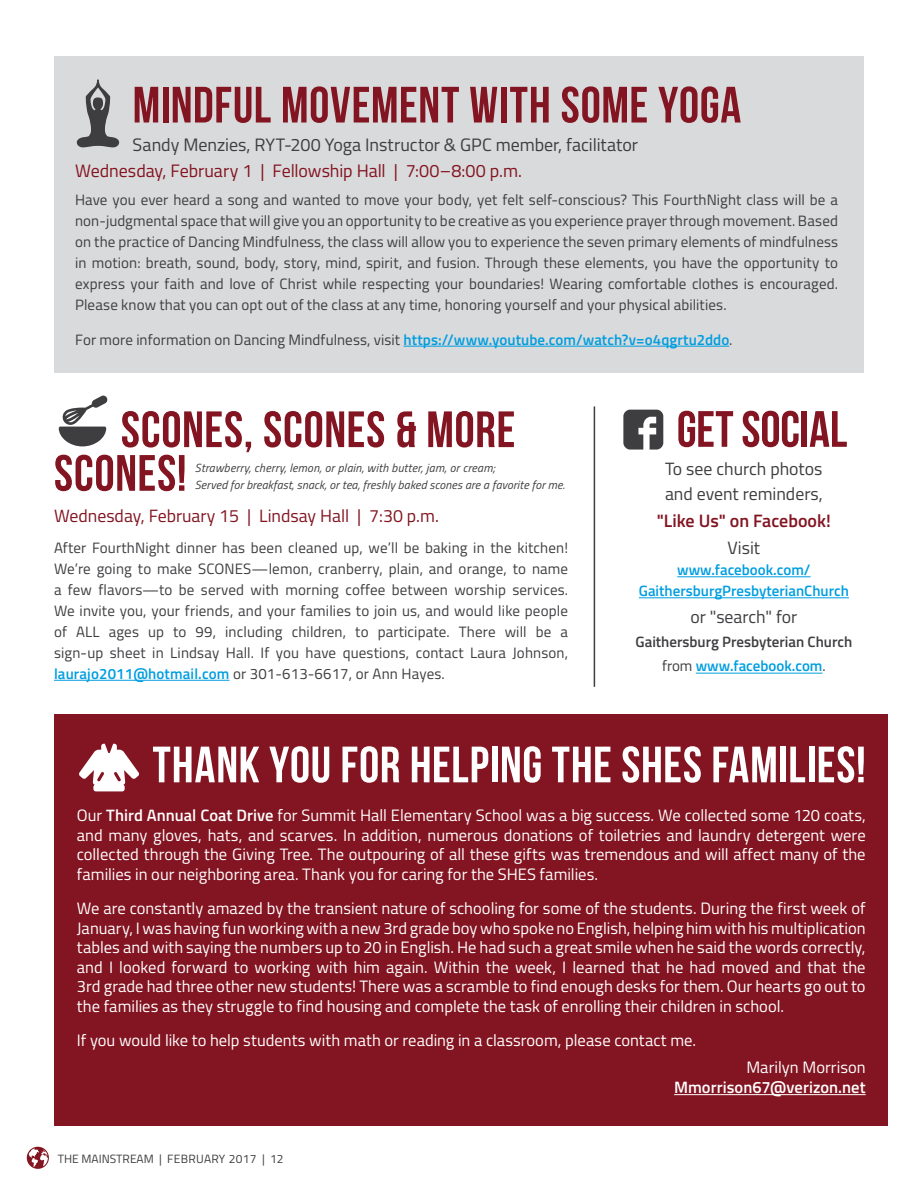
<style>
.page{position:relative;width:918px;height:1188px;background:#fff}
.page>*{position:absolute;margin:0;border:0;box-sizing:border-box;transform-origin:0 0}
.t1{font:51px/43.7px "Bebas Neue";letter-spacing:.01em;color:#831421}
.t2{font:51px "Bebas Neue";letter-spacing:.01em;color:#fff}
.t3{font:18px "Titillium";letter-spacing:-.005em;color:#3e3d40}
.t4{font:18px "Titillium";letter-spacing:-.005em;color:#831421}
.t5{font:600 18px "Titillium";color:#831421}
.t6{font:17.85px/24.2px "Titillium";color:#3e3d40}
.t7{font:17.85px "Titillium";color:#831421}
.t8{font:16.5px/19.5px "Titillium";color:#fff;text-align:justify}
.t9{font:600 16.5px "Titillium";color:#fff}
.t10{font:15px/21px "Titillium";letter-spacing:.005em;color:#3e3d40;text-align:justify}
.t11{font:600 15px/24.2px "Titillium";color:#3e3d40;text-align:center}
.t12{font:600 15px/21px "Titillium";color:#009ee0;text-align:center}
.t13{font:12px "Titillium";color:#3e3d40}
.t14{font:italic 11.85px/16.8px "Titillium";letter-spacing:.01em;color:#3e3d40}
.s1{font-weight:600;color:#009ee0}
.s2{font-weight:400}
.s3{color:#009ee0}
.s4{font-weight:600}
</style>
<div class="page">
<div style="left:54px;top:714px;width:834px;height:412px;background:#831421"></div>
<hr style="left:674px;top:1094px;width:192px;height:1px;background:#fff">
<svg style="left:79px;top:744px;width:60px;height:47px"></svg>
<svg style="left:623px;top:410px;width:40px;height:40px"></svg>
<div style="left:54px;top:56px;width:810px;height:317px;background:#d9dadb"></div>
<hr style="left:404px;top:346px;width:325px;height:1px;background:#009ee0">
<svg style="left:77px;top:79px;width:42px;height:68px"></svg>
<svg style="left:27px;top:1147px;width:22px;height:22px"></svg>
<hr style="left:677px;top:577px;width:134px;height:1px;background:#009ee0">
<hr style="left:639px;top:598px;width:210px;height:1px;background:#009ee0">
<hr style="left:696px;top:673px;width:127px;height:1px;background:#009ee0">
<hr style="left:594px;top:406px;width:1px;height:281px;background:#3e3d40">
<hr style="left:54px;top:680px;width:176px;height:1px;background:#009ee0">
<svg style="left:59px;top:396px;width:49px;height:50px"></svg>
<h1 class="t1" style="left:133px;top:82px;width:610px">MINDFUL MOVEMENT WITH SOME YOGA</h1>
<p class="t3" style="left:133px;top:132px;width:507px">Sandy Menzies, RYT-200 Yoga Instructor &amp; GPC member, facilitator</p>
<p class="t4" style="left:75px;top:157px;width:448px">Wednesday, February 1 | Fellowship Hall | 7:00–8:00 p.m.</p>
<p class="t10" style="left:75px;top:189px;width:764px">Have you ever heard a song and wanted to move your body, yet felt self-conscious? This FourthNight class will be a non-judgmental space that will give you an opportunity to be creative as you experience prayer through movement. Based on the practice of Dancing Mindfulness, the class will allow you to experience the seven primary elements of mindfulness in motion: breath, sound, body, story, mind, spirit, and fusion. Through these elements, you have the opportunity to express your faith and love of Christ while respecting your boundaries! Wearing comfortable clothes is encouraged.<br>Please know that you can opt out of the class at any time, honoring yourself and your physical abilities.</p>
<p class="t10" style="left:75px;top:328px;width:659px">For more information on Dancing Mindfulness, visit <span class="s1">https://www.youtube.com/watch?v=o4qgrtu2ddo</span>.</p>
<h1 class="t1" style="left:54px;top:407px;width:463px;text-indent:67px">SCONES, SCONES &amp; MORE<br>SCONES!</h1>
<p class="t7" style="left:54px;top:503px;width:386px">Wednesday, February 15 │| Lindsay Hall | │7:30 p.m.</p>
<p class="t10" style="left:54px;top:536px;width:516px">After FourthNight dinner has been cleaned up, we’ll be baking in the kitchen!<br>We’re going to make SCONES—lemon, cranberry, plain, and orange, to name a few flavors—to be served with morning coffee between worship services.<br>We invite you, your friends, and your families to join us, and would like people of ALL ages up to 99, including children, to participate. There will be a sign-up sheet in Lindsay Hall. If you have questions, contact Laura Johnson, <span class="s1">laurajo2011@hotmail.com</span> or 301-613-6617, or Ann Hayes.</p>
<p class="t14" style="left:195px;top:459px;width:371px">Strawberry, cherry, lemon, or plain, with butter, jam, or cream;<br>Served for breakfast, snack, or tea, freshly baked scones are a favorite for me.</p>
<h1 class="t1" style="left:677px;top:407px;width:172px">Get SOCIAL</h1>
<p class="t6" style="left:665px;top:456px;width:159px">To see church photos and event reminders,</p>
<p class="t5" style="left:657px;top:507px;width:176px">"Like Us" on Facebook!</p>
<p class="t6" style="left:728px;top:535px;width:34px">Visit</p>
<p class="t12" style="left:639px;top:559px;width:212px">www.facebook.com/<br>GaithersburgPresbyterianChurch</p>
<p class="t6" style="left:690px;top:604px;width:109px">or "search" for</p>
<p class="t11" style="left:636px;top:629px;width:218px">Gaithersburg Presbyterian Church <span class="s2">from</span> <span class="s3">www.facebook.com</span><span class="s2">.</span></p>
<h1 class="t2" style="left:153px;top:737px;width:715px">THANK YOU FOR HELPING THE SHES FAMILIES!</h1>
<p class="t8" style="left:77px;top:805px;width:790px">Our <span class="s4">Third Annual Coat Drive</span> for Summit Hall Elementary School was a big success. We collected some 120 coats, and many gloves, hats, and scarves. In addition, numerous donations of toiletries and laundry detergent were collected through the Giving Tree. The outpouring of all these gifts was tremendous and will affect many of the families in our neighboring area. Thank you for caring for the SHES families.</p>
<p class="t8" style="left:77px;top:898px;width:790px">We are constantly amazed by the transient nature of schooling for some of the students. During the first week of January, I was having fun working with a new 3rd grade boy who spoke no English, helping him with his multiplication tables and with saying the numbers up to 20 in English. He had such a great smile when he said the words correctly, and I looked forward to working with him again. Within the week, I learned that he had moved and that the 3rd grade had three other new students! There was a scramble to find enough desks for them. Our hearts go out to the families as they struggle to find housing and complete the task of enrolling their children in school.</p>
<p class="t8" style="left:77px;top:1030px;width:621px">If you would like to help students with math or reading in a classroom, please contact me.</p>
<p class="t8" style="left:746px;top:1057px;width:121px">Marilyn Morrison</p>
<p class="t9" style="left:674px;top:1075px;width:193px">Mmorrison67@verizon.net</p>
<p class="t13" style="left:58px;top:1150px;width:227px">THE MAINSTREAM | FEBRUARY 2017 | 12</p>
</div>
